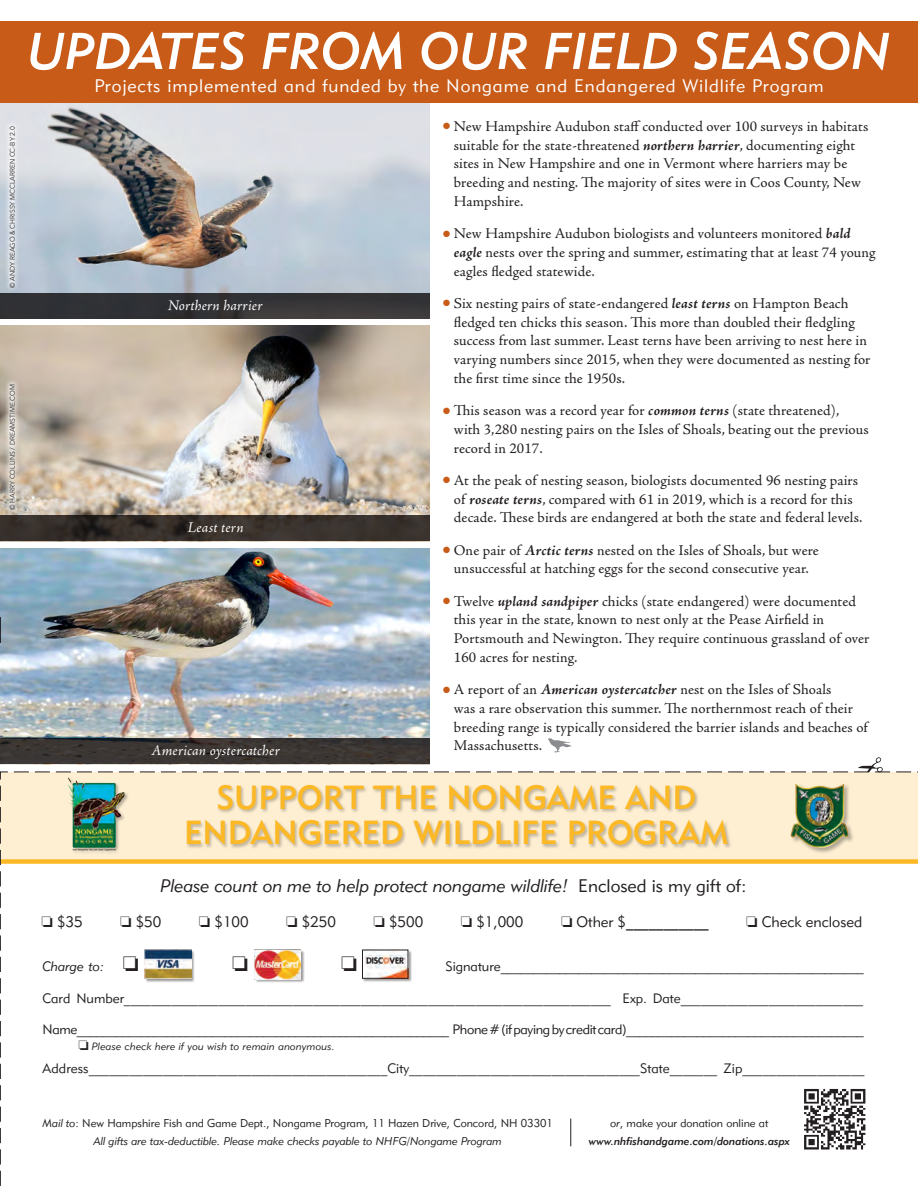
<style>
.page{position:relative;width:918px;height:1188px;background:#fff}
.page>*{position:absolute;margin:0;border:0;box-sizing:border-box;transform-origin:0 0}
.HEADER_1{font:51px "Geometric 415 BT Medium Italic A";color:#fff}
.t1{font:33px/35.2px "Geometric 415 BT Medium A";color:#fcb825;text-align:center}
.Jumbo_Subhead{font:18px "Geometric 415 BT Lite A";letter-spacing:.05em;color:#fff}
.t2{font:18px "Geometric 415 BT Lite Italic A";color:#231f20}
.Body_Text{font:15px/18.8px "Adobe Jenson Pro";letter-spacing:.005em;color:#231f20}
._1st_Paragraph_for_H{font:15px/18.8px "Adobe Jenson Pro";letter-spacing:.005em;color:#231f20}
.Captions{font:italic 15px "Adobe Jenson Pro";letter-spacing:.01em;color:#fff}
.Body_text{font:15px "Geometric 415 BT Lite A";color:#231f20}
.Body_text-2{font:500 15px "Swiss 721 BT";color:#231f20}
.t3{font:13.5px "Geometric 415 BT Lite A";color:#231f20}
.t4{font:13.5px "Geometric 415 BT Lite A";letter-spacing:-.025em;color:#231f20}
.t5{font:13.5px "Geometric 415 BT Lite Italic A";color:#231f20}
.t6{font:11.25px "Geometric 415 BT Lite A";color:#231f20}
.heading_2{font:11.25px "Geometric 415 BT Lite Italic A";color:#231f20}
.t7{font:11.25px "Geometric 415 BT Medium Italic A";color:#231f20}
.t8{font:10.5px "Geometric 415 BT Lite Italic A";letter-spacing:.02em;color:#231f20}
.Photo_Credit{font:6.75px "Avenir Next LT Pro";color:#231f20}
.s1{font-weight:700;font-style:italic}
.s2{font-family:"Geometric 415 BT Lite A"}
.s3{font-family:"Geometric 415 BT Lite A";font-weight:400}
.s4{font-family:"Geometric 415 BT Lite Italic A"}
</style>
<div class="page">
<img style="left:0;top:103px;width:430px;height:190px">
<div style="left:0;top:21px;width:918px;height:82px;background:#c85b18"></div>
<img style="left:548px;top:738px;width:23px;height:14px">
<svg style="left:11px;top:757px;width:872px;height:14px"></svg>
<svg style="left:0;top:771px;width:918px;height:415px"></svg>
<img style="left:0;top:548px;width:430px;height:190px">
<img style="left:0;top:325px;width:430px;height:191px">
<div style="left:4px;top:379px;width:16px;height:136px;background:#fff;opacity:.85"></div>
<div style="left:791px;top:784px;width:64px;height:70px;background:#feefd2"></div>
<img style="left:785px;top:778px;width:68px;height:74px">
<div style="left:4px;top:121px;width:16px;height:171px;background:#fff;opacity:.85"></div>
<svg style="left:0;top:617px;width:1px;height:26px"></svg>
<div style="left:0;top:293px;width:430px;height:26px;background:linear-gradient(to right,#2c2e33,#3b3839)"></div>
<svg style="left:0;top:516px;width:430px;height:25px;background:#362f2a"></svg>
<svg style="left:0;top:738px;width:430px;height:26px;background:#393432"></svg>
<svg style="left:233px;top:957px;width:14px;height:14px"></svg>
<svg style="left:342px;top:957px;width:14px;height:14px"></svg>
<p class="Photo_Credit" style="left:8px;top:288px;width:163px;rotate:-90deg">© ANDY REAGO &amp; CHRISSY MCCLARREN CC-BY 2.0</p>
<p class="Photo_Credit" style="left:8px;top:510px;width:127px;rotate:-90deg">© HARRY COLLINS / DREAMSTIME.COM</p>
<p class="HEADER_1" style="left:28px;top:20px;width:864px">UPDATES FROM OUR FIELD SEASON</p>
<p class="Jumbo_Subhead" style="left:94px;top:75px;width:731px">Projects implemented and funded by the Nongame and Endangered Wildlife Program</p>
<p class="Captions" style="left:168px;top:296px;width:96px">Northern harrier</p>
<p class="Captions" style="left:187px;top:519px;width:58px">Least tern</p>
<p class="Captions" style="left:151px;top:742px;width:130px">American oystercatcher</p>
<p class="_1st_Paragraph_for_H" style="left:454px;top:117px;width:416px;text-indent:-11px"><sup>●</sup> New Hampshire Audubon staff conducted over 100 surveys in habitats suitable for the state-threatened <span class="s1">northern harrier</span>, documenting eight sites in New Hampshire and one in Vermont where harriers may be breeding and nesting. The majority of sites were in Coos County, New Hampshire.</p>
<p class="Body_Text" style="left:454px;top:224px;width:423px;text-indent:-11px"><sup>●</sup> New Hampshire Audubon biologists and volunteers monitored <span class="s1">bald eagle</span> nests over the spring and summer, estimating that at least 74 young eagles fledged statewide.</p>
<p class="Body_Text" style="left:454px;top:294px;width:418px;text-indent:-11px"><sup>●</sup> Six nesting pairs of state-endangered <span class="s1">least terns</span> on Hampton Beach fledged ten chicks this season. This more than doubled their fledgling success from last summer. Least terns have been arriving to nest here in varying numbers since 2015, when they were documented as nesting for the first time since the 1950s.</p>
<p class="Body_Text" style="left:454px;top:401px;width:416px;text-indent:-11px"><sup>●</sup> This season was a record year for <span class="s1">common terns</span> (state threatened), with 3,280 nesting pairs on the Isles of Shoals, beating out the previous record in 2017.</p>
<p class="Body_Text" style="left:454px;top:471px;width:410px;text-indent:-11px"><sup>●</sup> At the peak of nesting season, biologists documented 96 nesting pairs of <span class="s1">roseate terns</span>, compared with 61 in 2019, which is a record for this decade. These birds are endangered at both the state and federal levels.</p>
<p class="Body_Text" style="left:443px;top:541px;width:377px;text-align:center"><sup>●</sup> One pair of <span class="s1">Arctic terns</span> nested on the Isles of Shoals, but were unsuccessful at hatching eggs for the second consecutive year.</p>
<p class="Body_Text" style="left:454px;top:592px;width:417px;text-indent:-11px"><sup>●</sup> Twelve <span class="s1">upland sandpiper</span> chicks (state endangered) were documented this year in the state, known to nest only at the Pease Airfield in Portsmouth and Newington. They require continuous grassland of over 160 acres for nesting.</p>
<p class="Body_Text" style="left:454px;top:680px;width:415px;text-indent:-11px"><sup>●</sup> A report of an <span class="s1">American oystercatcher</span> nest on the Isles of Shoals<br>was a rare observation this summer. The northernmost reach of their breeding range is typically considered the barrier islands and beaches of Massachusetts.</p>
<h2 class="t1" style="left:184px;top:779px;width:546px">SUPPORT THE NONGAME AND<br>ENDANGERED WILDLIFE PROGRAM</h2>
<p class="t2" style="left:160px;top:874px;width:588px">Please count on me to help protect nongame wildlife! <span class="s2">Enclosed is my gift of:</span></p>
<p class="Body_text" style="left:41px;top:913px;width:43px">❏ $35</p>
<p class="Body_text" style="left:120px;top:913px;width:43px">❏ $50</p>
<p class="Body_text" style="left:199px;top:913px;width:51px">❏ $100</p>
<p class="Body_text" style="left:286px;top:913px;width:51px">❏ $250</p>
<p class="Body_text" style="left:373px;top:913px;width:51px">❏ $500</p>
<p class="Body_text" style="left:461px;top:913px;width:64px">❏ $1,000</p>
<p class="Body_text-2" style="left:561px;top:913px;width:149px">❏ <span class="s3">Other $</span>___________</p>
<p class="Body_text" style="left:746px;top:913px;width:118px">❏ Check enclosed</p>
<p class="t5" style="left:42px;top:958px;width:98px">Charge to: ❏</p>
<p class="t3" style="left:445px;top:958px;width:420px">Signature________________________________________________________</p>
<p class="t3" style="left:42px;top:990px;width:822px">Card Number________________________________________________________________________ Exp. Date___________________________</p>
<p class="t4" style="left:42px;top:1021px;width:823px">Name__________________________________________________________ Phone # (if paying by credit card)_____________________________________</p>
<p class="t3" style="left:42px;top:1060px;width:824px">Address____________________________________________City__________________________________State_______ Zip__________________</p>
<p class="t8" style="left:78px;top:1040px;width:258px">❏ Please check here if you wish to remain anonymous.</p>
<p class="t6" style="left:43px;top:1116px;width:512px"><span class="s4">Mail to</span>: New Hampshire Fish and Game Dept., Nongame Program, 11 Hazen Drive, Concord, NH 03301</p>
<p class="heading_2" style="left:93px;top:1134px;width:410px">All gifts are tax-deductible. Please make checks payable to NHFG/Nongame Program</p>
<p class="t6" style="left:611px;top:1116px;width:159px"><span class="s4">or</span>, make your donation online at</p>
<p class="t7" style="left:589px;top:1134px;width:203px">www.nhfishandgame.com/donations.aspx</p>
</div>
